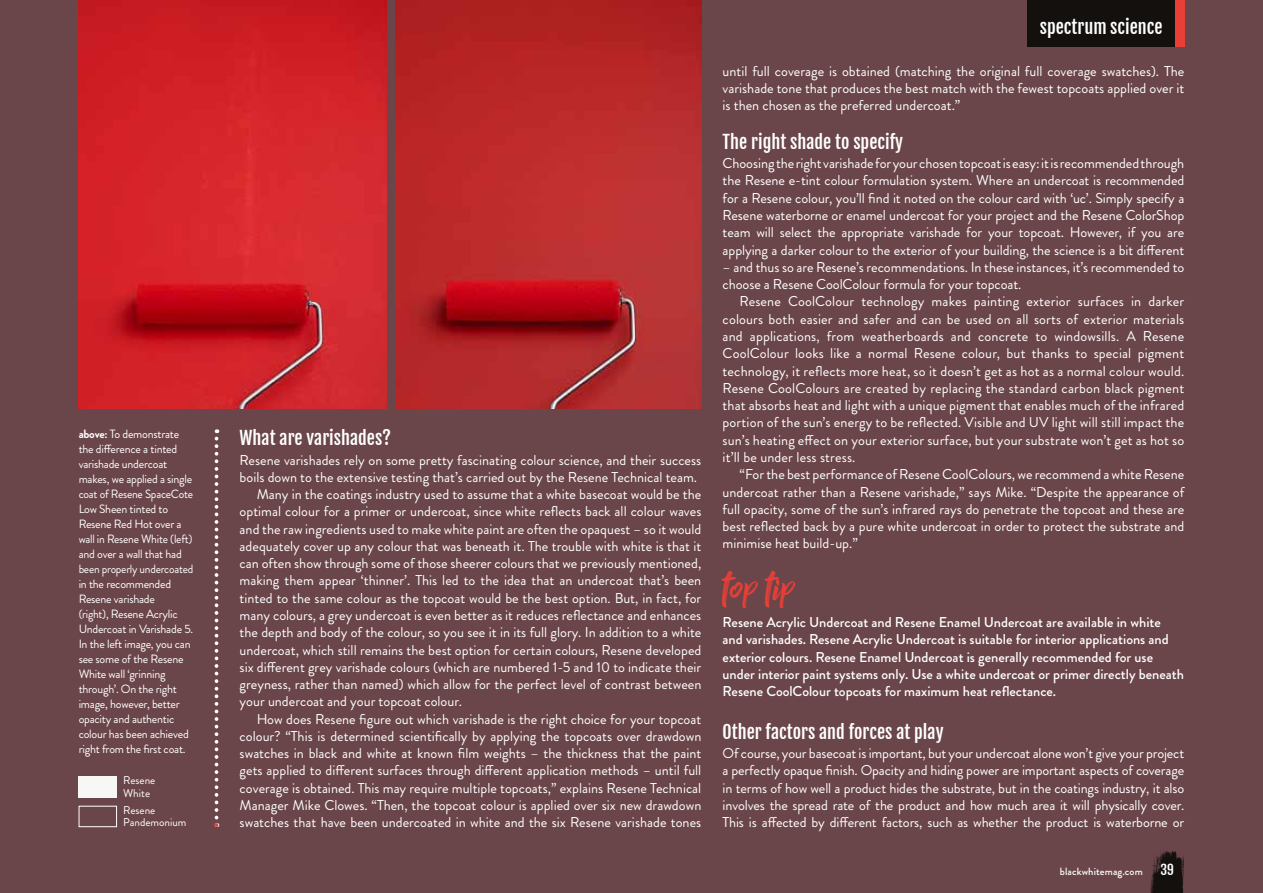
<style>
.page{position:relative;width:1263px;height:893px;background:#6a4549}
.page>*{position:absolute;margin:0;border:0;box-sizing:border-box;transform-origin:0 0}
.t1{font:42px "Billy Ohio";color:#e83f37}
.t2{font:18px "Fjalla One";color:#fff}
.t3{font:14.25px/17.2px "Brandon Grotesque";color:#fff;text-align:justify}
.t4{font:500 14.25px/17.2px "Brandon Grotesque";color:#fff}
.t5{font:13.5px "Fjalla One";color:#fff}
.t6{font:12px/15px "Brandon Grotesque";letter-spacing:-.02em;color:#fff}
.t7{font:11.25px/12.8px "Brandon Grotesque";color:#fff}
.t8{font:500 10.5px "Brandon Grotesque";letter-spacing:.01em;color:#fff}
.s1{font-weight:700}
</style>
<div class="page">
<svg style="left:215px;top:429px;width:3px;height:398px"></svg>
<div style="left:79px;top:806px;width:38px;height:21px;border:1px solid #fff"></div>
<div style="left:79px;top:776px;width:38px;height:21px;background:#f7f8f5"></div>
<img style="left:79px;top:0;width:308px;height:408px">
<img style="left:395px;top:0;width:306px;height:408px">
<svg style="left:1150px;top:851px;width:34px;height:42px"></svg>
<div style="left:1027px;top:0;width:148px;height:47px;background:#13100d"></div>
<div style="left:1175px;top:0;width:9px;height:47px;background:#e83f37"></div>
<p class="t6" style="left:79px;top:426px;width:116px"><span class="s1">above:</span> To demonstrate the difference a tinted varishade undercoat makes, we applied a single coat of Resene SpaceCote<br>Low Sheen tinted to<br>Resene Red Hot over a wall in Resene White (left) and over a wall that had been properly undercoated in the recommended<br>Resene varishade<br>(right), Resene Acrylic<br>Undercoat in Varishade 5.<br>In the left image, you can see some of the Resene<br>White wall ‘grinning through’. On the right image, however, better opacity and authentic colour has been achieved right from the first coat.</p>
<p class="t7" style="left:123px;top:774px;width:34px">Resene<br>White</p>
<p class="t7" style="left:123px;top:804px;width:65px">Resene<br>Pandemonium</p>
<p class="t2" style="left:240px;top:427px;width:153px">What are varishades?</p>
<p class="t3" style="left:240px;top:451px;width:463px">Resene varishades rely on some pretty fascinating colour science, and their success</p>
<p class="t3" style="left:240px;top:469px;width:459px">boils down to the extensive testing that’s carried out by the Resene Technical team.</p>
<p class="t3" style="left:257px;top:486px;width:446px">Many in the coatings industry used to assume that a white basecoat would be the</p>
<p class="t3" style="left:240px;top:503px;width:463px">optimal colour for a primer or undercoat, since white reflects back all colour waves</p>
<p class="t3" style="left:240px;top:520px;width:463px">and the raw ingredients used to make white paint are often the opaquest – so it would</p>
<p class="t3" style="left:240px;top:538px;width:463px">adequately cover up any colour that was beneath it. The trouble with white is that it</p>
<p class="t3" style="left:240px;top:555px;width:463px">can often show through some of those sheerer colours that we previously mentioned,</p>
<p class="t3" style="left:240px;top:572px;width:463px">making them appear ‘thinner’. This led to the idea that an undercoat that’s been</p>
<p class="t3" style="left:240px;top:589px;width:463px">tinted to the same colour as the topcoat would be the best option. But, in fact, for</p>
<p class="t3" style="left:240px;top:607px;width:463px">many colours, a grey undercoat is even better as it reduces reflectance and enhances</p>
<p class="t3" style="left:240px;top:624px;width:463px">the depth and body of the colour, so you see it in its full glory. In addition to a white</p>
<p class="t3" style="left:240px;top:641px;width:463px">undercoat, which still remains the best option for certain colours, Resene developed</p>
<p class="t3" style="left:240px;top:658px;width:463px">six different grey varishade colours (which are numbered 1-5 and 10 to indicate their</p>
<p class="t3" style="left:240px;top:676px;width:463px">greyness, rather than named) which allow for the perfect level of contrast between</p>
<p class="t3" style="left:240px;top:693px;width:224px">your undercoat and your topcoat colour.</p>
<p class="t3" style="left:257px;top:710px;width:446px">How does Resene figure out which varishade is the right choice for your topcoat</p>
<p class="t3" style="left:240px;top:727px;width:463px">colour? “This is determined scientifically by applying the topcoats over drawdown</p>
<p class="t3" style="left:240px;top:745px;width:463px">swatches in black and white at known film weights – the thickness that the paint</p>
<p class="t3" style="left:240px;top:762px;width:463px">gets applied to different surfaces through different application methods – until full</p>
<p class="t3" style="left:240px;top:779px;width:463px">coverage is obtained. This may require multiple topcoats,” explains Resene Technical</p>
<p class="t3" style="left:240px;top:796px;width:463px">Manager Mike Clowes. “Then, the topcoat colour is applied over six new drawdown</p>
<p class="t3" style="left:240px;top:814px;width:463px">swatches that have been undercoated in white and the six Resene varishade tones</p>
<p class="t2" style="left:1040px;top:16px;width:124px">spectrum science</p>
<p class="t3" style="left:723px;top:63px;width:463px">until full coverage is obtained (matching the original full coverage swatches). The varishade tone that produces the best match with the fewest topcoats applied over it is then chosen as the preferred undercoat.”</p>
<p class="t2" style="left:723px;top:131px;width:182px">The right shade to specify</p>
<p class="t3" style="left:723px;top:155px;width:463px">Choosing the right varishade for your chosen topcoat is easy: it is recommended through the Resene e-tint colour formulation system. Where an undercoat is recommended for a Resene colour, you’ll find it noted on the colour card with ‘uc’. Simply specify a Resene waterborne or enamel undercoat for your project and the Resene ColorShop team will select the appropriate varishade for your topcoat. However, if you are applying a darker colour to the exterior of your building, the science is a bit different</p>
<p class="t3" style="left:723px;top:259px;width:463px">– and thus so are Resene’s recommendations. In these instances, it’s recommended to choose a Resene CoolColour formula for your topcoat.</p>
<p class="t3" style="left:723px;top:293px;width:463px;text-indent:17px">Resene CoolColour technology makes painting exterior surfaces in darker colours both easier and safer and can be used on all sorts of exterior materials and applications, from weatherboards and concrete to windowsills. A Resene CoolColour looks like a normal Resene colour, but thanks to special pigment technology, it reflects more heat, so it doesn’t get as hot as a normal colour would.<br>Resene CoolColours are created by replacing the standard carbon black pigment that absorbs heat and light with a unique pigment that enables much of the infrared portion of the sun’s energy to be reflected. Visible and UV light will still impact the sun’s heating effect on your exterior surface, but your substrate won’t get as hot so it’ll be under less stress.</p>
<p class="t3" style="left:723px;top:466px;width:463px;text-indent:17px">“For the best performance of Resene CoolColours, we recommend a white Resene undercoat rather than a Resene varishade,” says Mike. “Despite the appearance of full opacity, some of the sun’s infrared rays do penetrate the topcoat and these are best reflected back by a pure white undercoat in order to protect the substrate and minimise heat build-up.”</p>
<h1 class="t1" style="left:723px;top:560px;width:73px">top tip</h1>
<p class="t4" style="left:723px;top:614px;width:463px">Resene Acrylic Undercoat and Resene Enamel Undercoat are available in white and varishades. Resene Acrylic Undercoat is suitable for interior applications and exterior colours. Resene Enamel Undercoat is generally recommended for use under interior paint systems only. Use a white undercoat or primer directly beneath Resene CoolColour topcoats for maximum heat reflectance.</p>
<p class="t2" style="left:723px;top:720px;width:222px">Other factors and forces at play</p>
<p class="t3" style="left:723px;top:745px;width:463px">Of course, your basecoat is important, but your undercoat alone won’t give your project a perfectly opaque finish. Opacity and hiding power are important aspects of coverage in terms of how well a product hides the substrate, but in the coatings industry, it also involves the spread rate of the product and how much area it will physically cover.<br>This is affected by different factors, such as whether the product is waterborne or</p>
<p class="t5" style="left:1160px;top:861px;width:15px">39</p>
<p class="t8" style="left:1060px;top:864px;width:84px">blackwhitemag.com</p>
</div>
